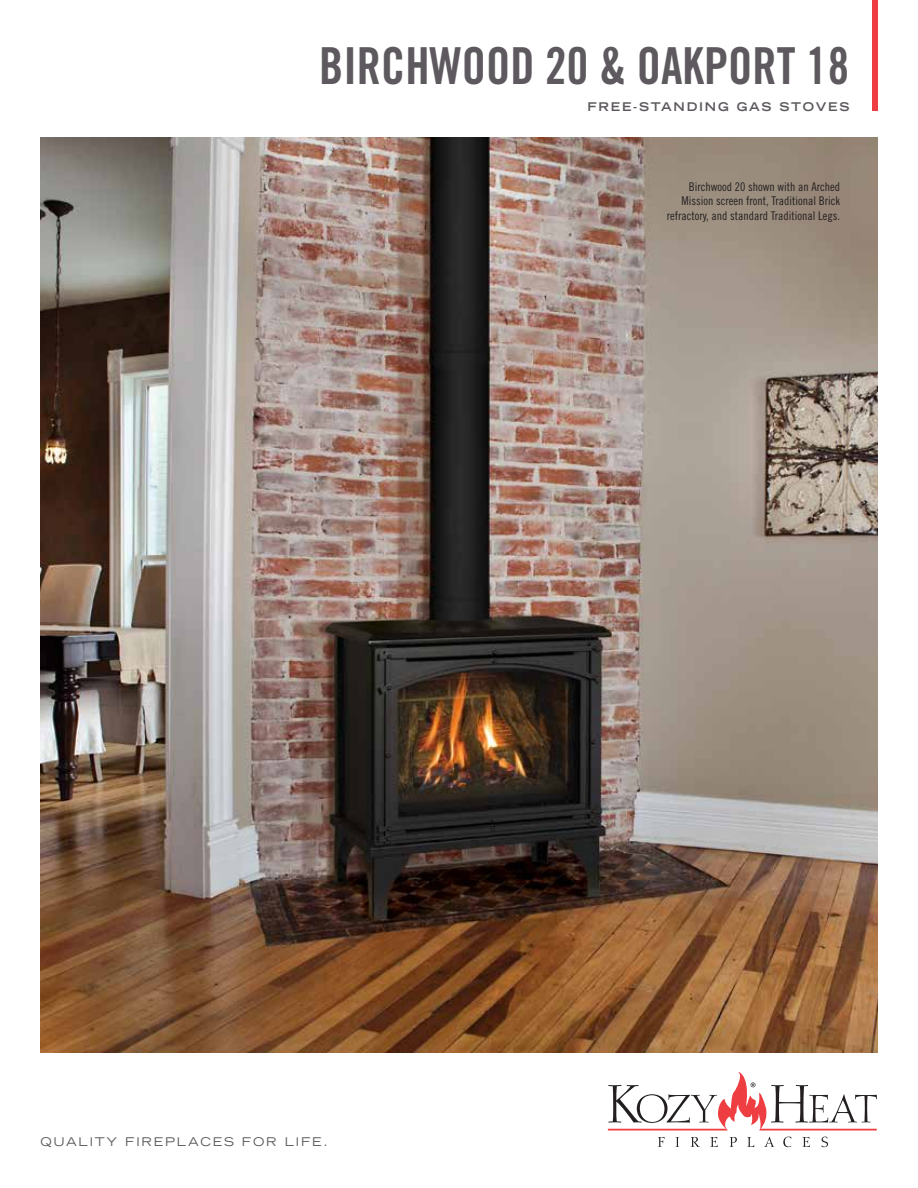
<style>
.page{position:relative;width:918px;height:1188px;background:#fff}
.page>*{position:absolute;margin:0;border:0;box-sizing:border-box;transform-origin:0 0}
.t1{font:51px "Trade Gothic Bold Cond Twenty";color:#5d595e;scale:.95 1}
.t2{font:12px/14.4px "Trade Gothic Cond Eighteen";color:#231f20;text-align:right}
.t3{font:expanded 12px "Trade Gothic LH";letter-spacing:.15em;color:#5d595e}
.t4{font:700 expanded 12px "Trade Gothic LH";letter-spacing:.15em;color:#5d595e}
</style>
<div class="page">
<img style="left:40px;top:138px;width:838px;height:915px">
<div style="left:872px;top:0;width:6px;height:111px;background:#ef3e42"></div>
<svg style="left:658px;top:1137px;width:7px;height:10px"></svg>
<svg style="left:676px;top:1137px;width:3px;height:10px"></svg>
<svg style="left:691px;top:1137px;width:9px;height:10px"></svg>
<svg style="left:710px;top:1137px;width:8px;height:10px"></svg>
<svg style="left:730px;top:1137px;width:7px;height:10px"></svg>
<svg style="left:747px;top:1137px;width:7px;height:10px"></svg>
<svg style="left:764px;top:1137px;width:10px;height:10px"></svg>
<svg style="left:783px;top:1137px;width:8px;height:10px"></svg>
<svg style="left:802px;top:1137px;width:8px;height:10px"></svg>
<svg style="left:822px;top:1137px;width:6px;height:10px"></svg>
<svg style="left:608px;top:1072px;width:269px;height:59px"></svg>
<h1 class="t1" style="left:319px;top:35px;width:560px">BIRCHWOOD 20 &amp; OAKPORT 18</h1>
<p class="t4" style="left:587px;top:99px;width:263px">FREE-STANDING GAS STOVES</p>
<p class="t2" style="left:667px;top:179px;width:175px">Birchwood 20 shown with an Arched<br>Mission screen front, Traditional Brick refractory, and standard Traditional Legs.</p>
<p class="t3" style="left:40px;top:1134px;width:289px">QUALITY FIREPLACES FOR LIFE.</p>
</div>
